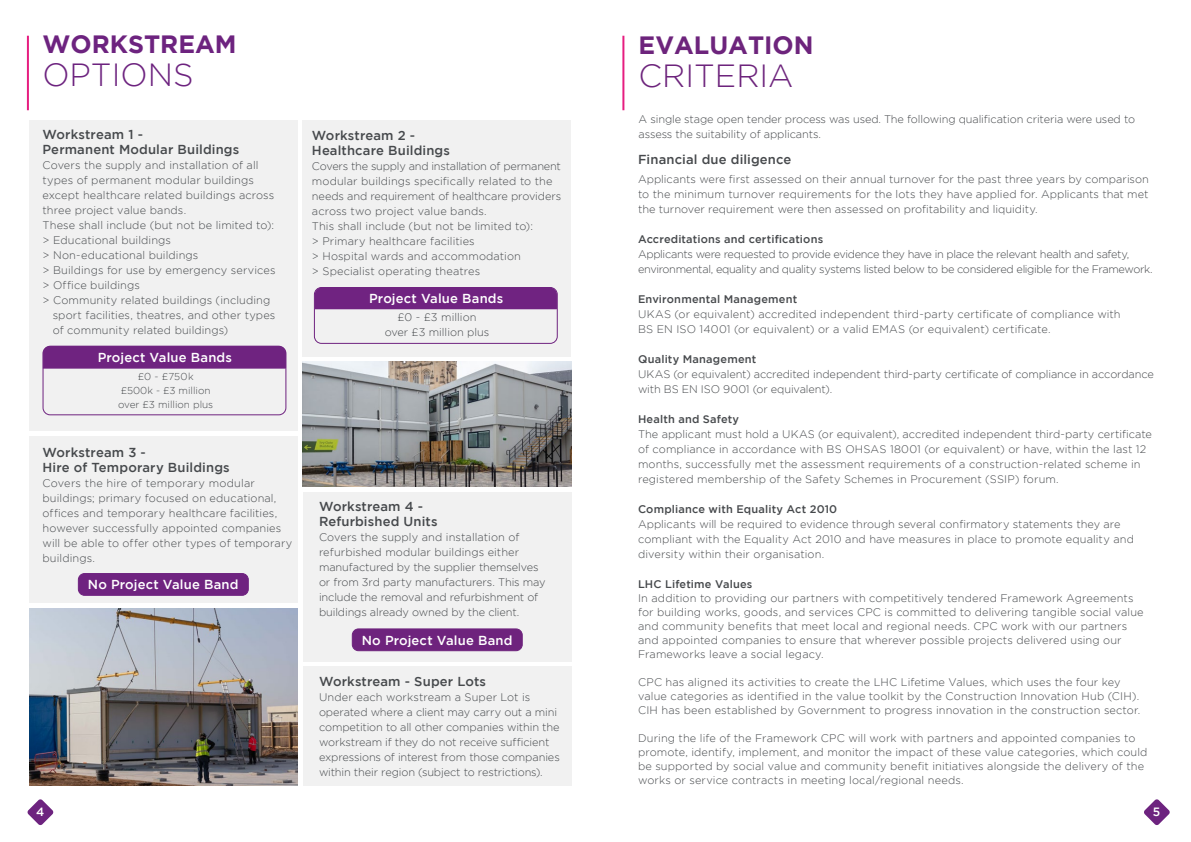
<style>
.page{position:relative;width:1191px;height:842px;background:#fff}
.page>*{position:absolute;margin:0;border:0;box-sizing:border-box;transform-origin:0 0}
.t1{font:300 32px "Gotham";color:#6d247c}
.t2{font:300 32px "Gotham";color:#6d237f}
.t3{font:700 25px "Gotham";color:#6d247c}
.t4{font:700 25px "Gotham";color:#6d237f}
.t5{font:500 13px/15px "Gotham";letter-spacing:.01em;color:#46494c}
.t6{font:500 13px "Gotham";letter-spacing:.01em;color:#fff}
.t7{font:500 12px "Gotham";color:#fff}
.t8{font:300 11px/15px "Gotham";letter-spacing:.005em;color:#46494c}
.t9{font:300 11px/15px "Gotham";letter-spacing:-.03em;color:#46494c}
.t10{font:500 11px "Gotham";letter-spacing:.015em;color:#46494c}
.t11{font:300 10px/14px "Gotham";color:#46494c;text-align:center}
</style>
<div class="page">
<div style="left:30px;top:437px;width:268px;height:166px;background:#efefef"></div>
<div style="left:29px;top:120px;width:269px;height:311px;background:#efefef"></div>
<div style="left:303px;top:120px;width:268px;height:237px;background:#efefef"></div>
<div style="left:43px;top:346px;width:243px;height:69px;border:1px solid #6f2380;border-radius:7px"></div>
<svg style="left:42px;top:345px;width:244px;height:24px;background:#752c85"></svg>
<div style="left:314px;top:287px;width:244px;height:57px;border:1px solid #6f2380;border-radius:7px"></div>
<div style="left:315px;top:287px;width:242px;height:22px;background:#702381"></div>
<div style="left:78px;top:573px;width:170px;height:22px;background:#6f2380;border-radius:6px"></div>
<div style="left:78px;top:573px;width:171px;height:23px;border:1px solid #6f2380;border-radius:6px"></div>
<div style="left:303px;top:492px;width:268px;height:169px;background:#efefef"></div>
<div style="left:303px;top:666px;width:268px;height:120px;background:#efefef"></div>
<div style="left:352px;top:629px;width:170px;height:22px;background:#6e237d;border-radius:6px"></div>
<div style="left:352px;top:628px;width:171px;height:23px;border:1px solid #6e237d;border-radius:6px"></div>
<hr style="left:622px;top:36px;width:2px;height:74px;background:#e61e80">
<img style="left:30px;top:608px;width:268px;height:178px">
<img style="left:303px;top:361px;width:268px;height:125px">
<hr style="left:27px;top:36px;width:2px;height:74px;background:#e61e80">
<svg style="left:1144px;top:799px;width:26px;height:26px"></svg>
<svg style="left:27px;top:799px;width:27px;height:26px"></svg>
<h2 class="t4" style="left:42px;top:30px;width:196px">WORKSTREAM</h2>
<h1 class="t2" style="left:42px;top:58px;width:153px">OPTIONS</h1>
<p class="t5" style="left:43px;top:127px;width:198px">Workstream 1 -<br>Permanent Modular Buildings</p>
<p class="t8" style="left:43px;top:158px;width:217px">Covers the supply and installation of all</p>
<p class="t8" style="left:43px;top:173px;width:213px">types of permanent modular buildings</p>
<p class="t8" style="left:43px;top:188px;width:233px">except healthcare related buildings across</p>
<p class="t8" style="left:43px;top:203px;width:145px">three project value bands.</p>
<p class="t8" style="left:43px;top:218px;width:233px">These shall include (but not be limited to):</p>
<p class="t8" style="left:43px;top:233px;width:130px">&gt; Educational buildings</p>
<p class="t8" style="left:43px;top:248px;width:157px">&gt; Non-educational buildings</p>
<p class="t8" style="left:43px;top:263px;width:234px">&gt; Buildings for use by emergency services</p>
<p class="t8" style="left:43px;top:278px;width:99px">&gt; Office buildings</p>
<p class="t8" style="left:43px;top:293px;width:229px">&gt; Community related buildings (including</p>
<p class="t8" style="left:53px;top:308px;width:224px">sport facilities, theatres, and other types</p>
<p class="t8" style="left:53px;top:323px;width:177px">of community related buildings)</p>
<p class="t6" style="left:98px;top:350px;width:136px">Project Value Bands</p>
<p class="t11" style="left:118px;top:370px;width:97px">£0 - £750k<br>£500k - £3 million over £3 million plus</p>
<p class="t5" style="left:43px;top:445px;width:189px">Workstream 3 -<br>Hire of Temporary Buildings</p>
<p class="t8" style="left:43px;top:476px;width:251px">Covers the hire of temporary modular buildings; primary focused on educational, offices and temporary healthcare facilities, however successfully appointed companies will be able to offer other types of temporary buildings.</p>
<p class="t6" style="left:88px;top:577px;width:152px">No Project Value Band</p>
<p class="t5" style="left:312px;top:128px;width:139px">Workstream 2 -<br>Healthcare Buildings</p>
<p class="t8" style="left:312px;top:159px;width:251px">Covers the supply and installation of permanent modular buildings specifically related to the needs and requirement of healthcare providers across two project value bands.<br>This shall include (but not be limited to):<br>&gt; Primary healthcare facilities<br>&gt; Hospital wards and accommodation<br>&gt; Specialist operating theatres</p>
<p class="t6" style="left:369px;top:291px;width:136px">Project Value Bands</p>
<p class="t8" style="left:385px;top:310px;width:106px;line-height:14px;text-align:center">£0 - £3 million over £3 million plus</p>
<p class="t5" style="left:319px;top:499px;width:120px">Workstream 4 -<br>Refurbished Units</p>
<p class="t8" style="left:319px;top:530px;width:228px">Covers the supply and installation of refurbished modular buildings either manufactured by the supplier themselves or from 3rd party manufacturers. This may include the removal and refurbishment of buildings already owned by the client.</p>
<p class="t6" style="left:362px;top:632px;width:152px">No Project Value Band</p>
<p class="t5" style="left:319px;top:673px;width:169px">Workstream - Super Lots</p>
<p class="t8" style="left:319px;top:689px;width:242px">Under each workstream a Super Lot is operated where a client may carry out a mini competition to all other companies within the workstream if they do not receive sufficient expressions of interest from those companies within their region (subject to restrictions).</p>
<h2 class="t3" style="left:638px;top:30px;width:176px">EVALUATION</h2>
<h1 class="t1" style="left:638px;top:58px;width:156px">CRITERIA</h1>
<p class="t8" style="left:638px;top:112px;width:498px">A single stage open tender process was used. The following qualification criteria were used to assess the suitability of applicants.</p>
<p class="t5" style="left:638px;top:152px;width:155px">Financial due diligence</p>
<p class="t8" style="left:638px;top:171px;width:512px;text-align:justify">Applicants were first assessed on their annual turnover for the past three years by comparison to the minimum turnover requirements for the lots they have applied for. Applicants that met the turnover requirement were then assessed on profitability and liquidity.</p>
<p class="t10" style="left:638px;top:233px;width:187px">Accreditations and certifications</p>
<p class="t9" style="left:638px;top:246px;width:516px">Applicants were requested to provide evidence they have in place the relevant health and safety, environmental, equality and quality systems listed below to be considered eligible for the Framework.</p>
<p class="t10" style="left:638px;top:293px;width:161px">Environmental Management</p>
<p class="t8" style="left:638px;top:306px;width:484px">UKAS (or equivalent) accredited independent third-party certificate of compliance with<br>BS EN ISO 14001 (or equivalent) or a valid EMAS (or equivalent) certificate.</p>
<p class="t10" style="left:638px;top:353px;width:120px">Quality Management</p>
<p class="t8" style="left:638px;top:366px;width:517px">UKAS (or equivalent) accredited independent third-party certificate of compliance in accordance with BS EN ISO 9001 (or equivalent).</p>
<p class="t10" style="left:638px;top:413px;width:103px">Health and Safety</p>
<p class="t8" style="left:638px;top:426px;width:515px">The applicant must hold a UKAS (or equivalent), accredited independent third-party certificate of compliance in accordance with BS OHSAS 18001 (or equivalent) or have, within the last 12 months, successfully met the assessment requirements of a construction-related scheme in registered membership of the Safety Schemes in Procurement (SSIP) forum.</p>
<p class="t10" style="left:638px;top:503px;width:201px">Compliance with Equality Act 2010</p>
<p class="t8" style="left:638px;top:516px;width:497px">Applicants will be required to evidence through several confirmatory statements they are compliant with the Equality Act 2010 and have measures in place to promote equality and diversity within their organisation.</p>
<p class="t10" style="left:638px;top:578px;width:116px">LHC Lifetime Values</p>
<p class="t8" style="left:638px;top:591px;width:507px;line-height:14px">In addition to providing our partners with competitively tendered Framework Agreements for building works, goods, and services CPC is committed to delivering tangible social value and community benefits that meet local and regional needs. CPC work with our partners and appointed companies to ensure that wherever possible projects delivered using our Frameworks leave a social legacy.</p>
<p class="t8" style="left:638px;top:675px;width:504px;line-height:14px">CPC has aligned its activities to create the LHC Lifetime Values, which uses the four key value categories as identified in the value toolkit by the Construction Innovation Hub (CIH).<br>CIH has been established by Government to progress innovation in the construction sector.</p>
<p class="t8" style="left:638px;top:731px;width:511px;line-height:14px">During the life of the Framework CPC will work with partners and appointed companies to promote, identify, implement, and monitor the impact of these value categories, which could be supported by social value and community benefit initiatives alongside the delivery of the works or service contracts in meeting local/regional needs.</p>
<p class="t7" style="left:36px;top:805px;width:10px">4</p>
<p class="t7" style="left:1153px;top:805px;width:9px">5</p>
</div>
